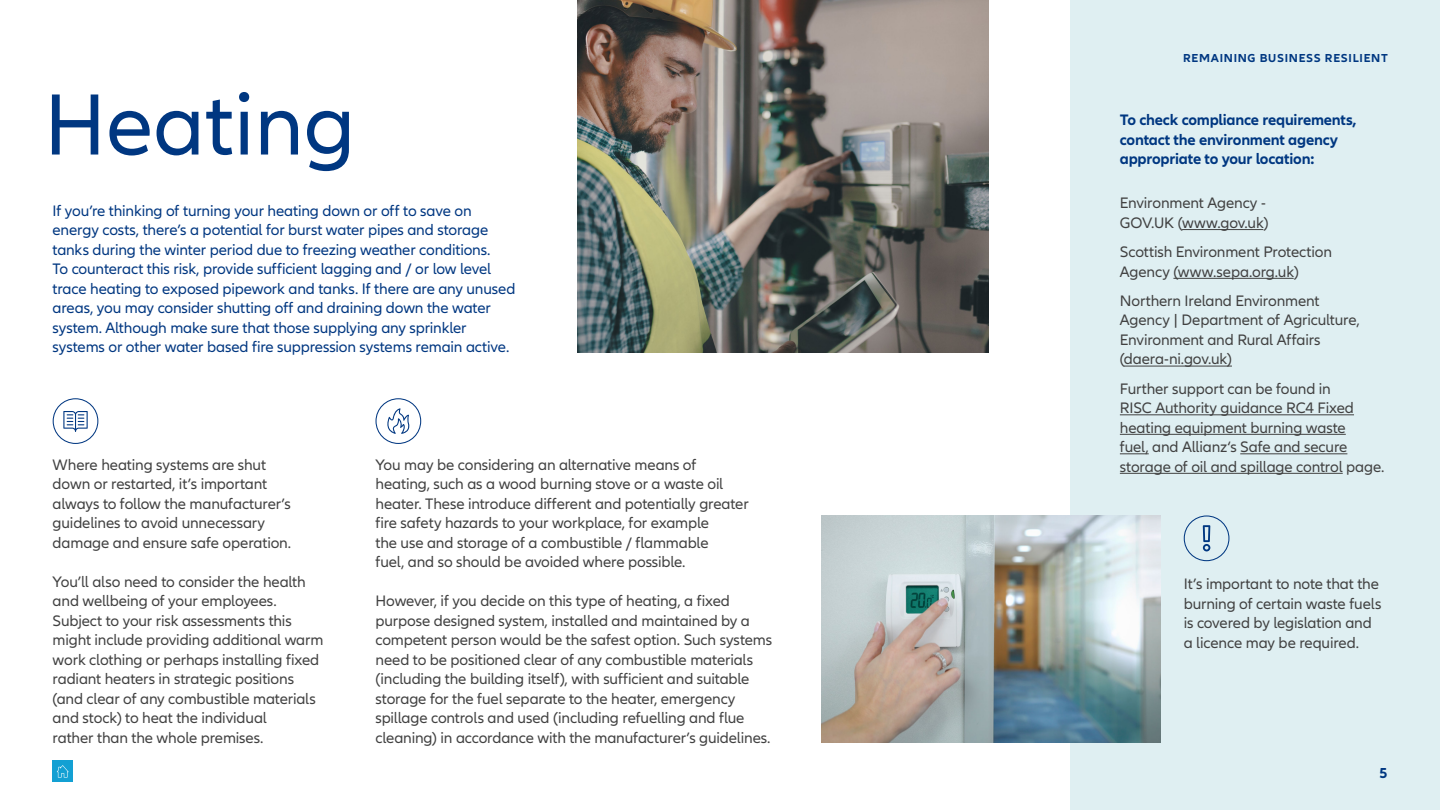
<style>
.page{position:relative;width:1440px;height:810px;background:#fff}
.page>*{position:absolute;margin:0;border:0;box-sizing:border-box;transform-origin:0 0}
.t1{font:90px "Allianz Neo";color:#003781}
.t2{font:15.75px/19.5px "Allianz Neo";letter-spacing:-.01em;color:#414141}
.t3{font:15.75px/19.5px "Allianz Neo";letter-spacing:-.01em;color:#003781}
.t4{font:700 15.75px/19.5px "Allianz Neo";letter-spacing:-.015em;color:#003781}
.t5{font:700 15px "Allianz Neo";color:#003781}
.t6{font:700 12px "Allianz Neo";letter-spacing:.06em;color:#003781}
</style>
<div class="page">
<div style="left:1071px;top:0;width:369px;height:810px;background:#dfeff2"></div>
<img style="left:577px;top:0;width:412px;height:352px">
<hr style="left:1182px;top:229px;width:81px;height:1px;background:#414141">
<hr style="left:1173px;top:278px;width:121px;height:1px;background:#414141">
<hr style="left:1124px;top:366px;width:108px;height:1px;background:#414141">
<hr style="left:1120px;top:414px;width:234px;height:1px;background:#414141">
<hr style="left:1120px;top:434px;width:226px;height:1px;background:#414141">
<svg style="left:1120px;top:453px;width:29px;height:1px"></svg>
<hr style="left:1240px;top:453px;width:107px;height:1px;background:#414141">
<hr style="left:1120px;top:473px;width:223px;height:1px;background:#414141">
<div style="left:1184px;top:515px;width:45px;height:46px;border:1px solid #003781;border-radius:50%"></div>
<svg style="left:1203px;top:525px;width:7px;height:26px"></svg>
<div style="left:53px;top:398px;width:45px;height:46px;border:1px solid #003781;border-radius:50%"></div>
<svg style="left:63px;top:411px;width:25px;height:21px"></svg>
<div style="left:376px;top:398px;width:45px;height:46px;border:1px solid #003781;border-radius:50%"></div>
<svg style="left:387px;top:408px;width:23px;height:26px"></svg>
<img style="left:822px;top:516px;width:339px;height:227px">
<div style="left:52px;top:760px;width:21px;height:22px;background:#13a0d3"></div>
<svg style="left:57px;top:765px;width:12px;height:13px"></svg>
<h1 class="t1" style="left:44px;top:73px;width:313px">Heating</h1>
<p class="t3" style="left:53px;top:201px;width:464px">If you’re thinking of turning your heating down or off to save on energy costs, there’s a potential for burst water pipes and storage tanks during the winter period due to freezing weather conditions.<br>To counteract this risk, provide sufficient lagging and / or low level trace heating to exposed pipework and tanks. If there are any unused areas, you may consider shutting off and draining down the water system. Although make sure that those supplying any sprinkler systems or other water based fire suppression systems remain active.</p>
<p class="t2" style="left:53px;top:455px;width:240px">Where heating systems are shut down or restarted, it’s important always to follow the manufacturer’s guidelines to avoid unnecessary damage and ensure safe operation.</p>
<p class="t2" style="left:53px;top:572px;width:272px">You’ll also need to consider the health and wellbeing of your employees.<br>Subject to your risk assessments this might include providing additional warm work clothing or perhaps installing fixed radiant heaters in strategic positions (and clear of any combustible materials and stock) to heat the individual<br>rather than the whole premises.</p>
<p class="t2" style="left:376px;top:455px;width:375px">You may be considering an alternative means of heating, such as a wood burning stove or a waste oil heater. These introduce different and potentially greater fire safety hazards to your workplace, for example<br>the use and storage of a combustible / flammable<br>fuel, and so should be avoided where possible.</p>
<p class="t2" style="left:376px;top:592px;width:398px">However, if you decide on this type of heating, a fixed purpose designed system, installed and maintained by a competent person would be the safest option. Such systems need to be positioned clear of any combustible materials (including the building itself), with sufficient and suitable storage for the fuel separate to the heater, emergency spillage controls and used (including refuelling and flue cleaning) in accordance with the manufacturer’s guidelines.</p>
<p class="t6" style="left:1183px;top:51px;width:206px">REMAINING BUSINESS RESILIENT</p>
<p class="t4" style="left:1120px;top:111px;width:238px">To check compliance requirements, contact the environment agency appropriate to your location:</p>
<p class="t2" style="left:1120px;top:194px;width:150px">Environment Agency -<br>GOV.UK (www.gov.uk)</p>
<p class="t2" style="left:1120px;top:243px;width:214px">Scottish Environment Protection<br>Agency (www.sepa.org.uk)</p>
<p class="t2" style="left:1120px;top:291px;width:241px">Northern Ireland Environment<br>Agency | Department of Agriculture,<br>Environment and Rural Affairs (daera-ni.gov.uk)</p>
<p class="t2" style="left:1120px;top:379px;width:266px">Further support can be found in<br>RISC Authority guidance RC4 Fixed heating equipment burning waste<br>fuel, and Allianz‘s Safe and secure storage of oil and spillage control page.</p>
<p class="t2" style="left:1184px;top:575px;width:199px">It’s important to note that the burning of certain waste fuels is covered by legislation and a licence may be required.</p>
<p class="t5" style="left:1379px;top:765px;width:10px">5</p>
</div>
